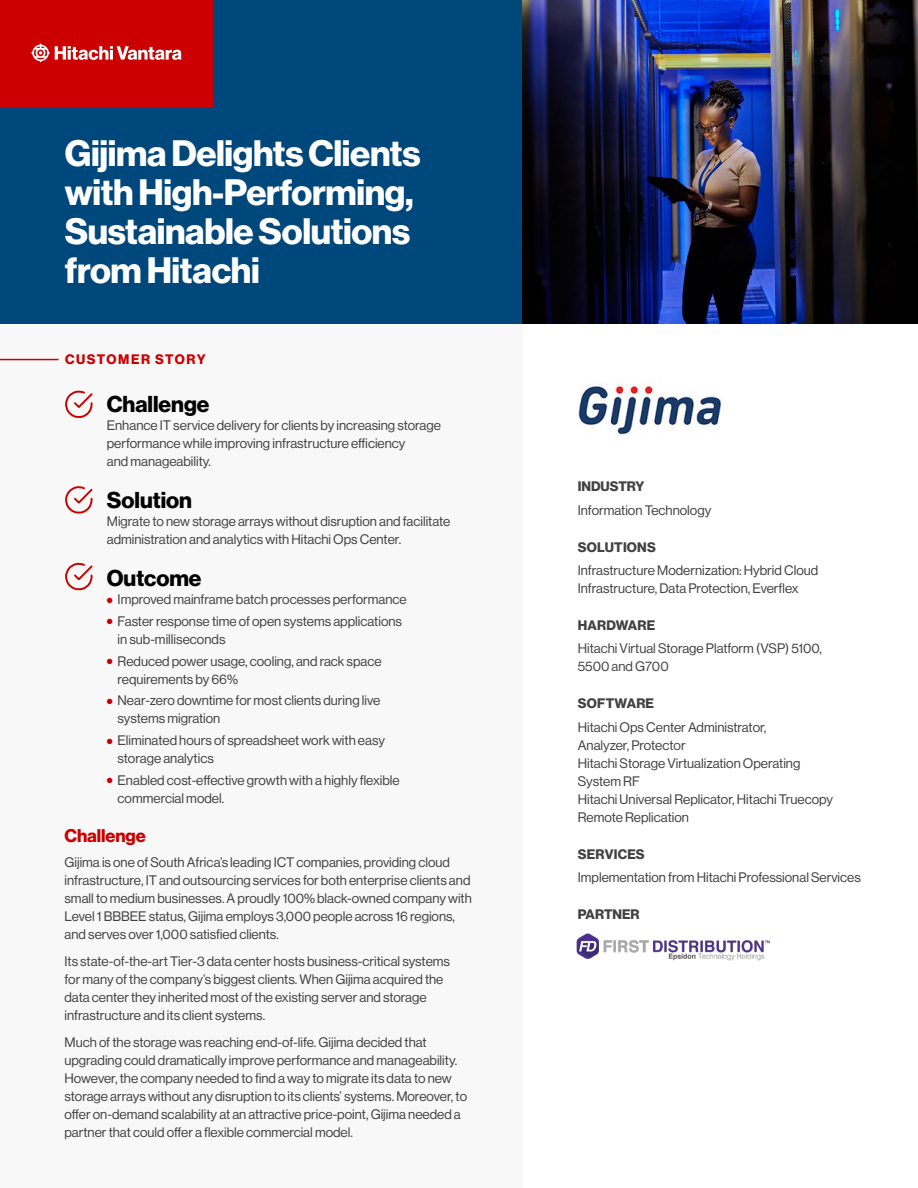
<style>
.page{position:relative;width:918px;height:1188px;background:#fff}
.page>*{position:absolute;margin:0;border:0;box-sizing:border-box;transform-origin:0 0}
.t1{font:36px/39px "N Haas Grotesk DS Pro 75 Bd";letter-spacing:-.01em;color:#fff}
.t2{font:22.5px "N Haas Grotesk DS Pro 75 Bd";color:#000}
.t3{font:18px "N Haas Grotesk DS Pro 75 Bd";letter-spacing:-.005em;color:#c00}
.t4{font:13.5px/18px "N Haas Grotesk DS Pro 55 Rg";color:#414141}
.t5{font:13.5px "N Haas Grotesk DS Pro 75 Bd";letter-spacing:.015em;color:#414141}
.t6{font:13.5px "N Haas Grotesk DS Pro 75 Bd";letter-spacing:.115em;color:#c00}
.s1{color:#c00}
</style>
<div class="page">
<div style="left:0;top:0;width:523px;height:324px;background:#00477b"></div>
<div style="left:0;top:324px;width:523px;height:864px;background:#f8f8f8"></div>
<img style="left:523px;top:0;width:395px;height:324px">
<hr style="left:0;top:359px;width:59px;height:1px;background:#c00">
<div style="left:0;top:0;width:212px;height:106px;background:#c00"></div>
<svg style="left:31px;top:43px;width:151px;height:20px"></svg>
<svg style="left:65px;top:486px;width:28px;height:28px"></svg>
<svg style="left:65px;top:563px;width:28px;height:28px"></svg>
<svg style="left:65px;top:390px;width:28px;height:28px"></svg>
<img style="left:578px;top:384px;width:143px;height:51px">
<img style="left:576px;top:933px;width:194px;height:28px">
<h1 class="t1" style="left:65px;top:134px;width:357px">Gijima Delights Clients with High-Performing,<br>Sustainable Solutions from Hitachi</h1>
<p class="t6" style="left:65px;top:351px;width:142px">CUSTOMER STORY</p>
<h2 class="t2" style="left:107px;top:391px;width:104px">Challenge</h2>
<p class="t4" style="left:107px;top:416px;width:336px">Enhance IT service delivery for clients by increasing storage performance while improving infrastructure efficiency<br>and manageability.</p>
<h2 class="t2" style="left:107px;top:487px;width:87px">Solution</h2>
<p class="t4" style="left:107px;top:512px;width:345px">Migrate to new storage arrays without disruption and facilitate administration and analytics with Hitachi Ops Center.</p>
<h2 class="t2" style="left:107px;top:565px;width:96px">Outcome</h2>
<p class="t4" style="left:107px;top:590px;width:301px"><span class="s1">●</span> Improved mainframe batch processes performance</p>
<p class="t4" style="left:118px;top:612px;width:286px;text-indent:-11px"><span class="s1">●</span> Faster response time of open systems applications in sub-milliseconds</p>
<p class="t4" style="left:118px;top:652px;width:266px;text-indent:-11px"><span class="s1">●</span> Reduced power usage, cooling, and rack space requirements by 66%</p>
<p class="t4" style="left:118px;top:692px;width:264px;text-indent:-11px"><span class="s1">●</span> Near-zero downtime for most clients during live systems migration</p>
<p class="t4" style="left:118px;top:732px;width:269px;text-indent:-11px"><span class="s1">●</span> Eliminated hours of spreadsheet work with easy storage analytics</p>
<p class="t4" style="left:118px;top:771px;width:284px;text-indent:-11px"><span class="s1">●</span> Enabled cost-effective growth with a highly flexible commercial model.</p>
<h3 class="t3" style="left:64px;top:825px;width:83px">Challenge</h3>
<p class="t4" style="left:64px;top:853px;width:409px">Gijima is one of South Africa’s leading ICT companies, providing cloud infrastructure, IT and outsourcing services for both enterprise clients and small to medium businesses. A proudly 100% black-owned company with Level 1 BBBEE status, Gijima employs 3,000 people across 16 regions, and serves over 1,000 satisfied clients.</p>
<p class="t4" style="left:64px;top:952px;width:387px">Its state-of-the-art Tier-3 data center hosts business-critical systems for many of the company’s biggest clients. When Gijima acquired the data center they inherited most of the existing server and storage infrastructure and its client systems.</p>
<p class="t4" style="left:64px;top:1034px;width:404px">Much of the storage was reaching end-of-life. Gijima decided that upgrading could dramatically improve performance and manageability.<br>However, the company needed to find a way to migrate its data to new storage arrays without any disruption to its clients’ systems. Moreover, to offer on-demand scalability at an attractive price-point, Gijima needed a partner that could offer a flexible commercial model.</p>
<p class="t5" style="left:578px;top:479px;width:68px">INDUSTRY</p>
<p class="t4" style="left:578px;top:501px;width:135px">Information Technology</p>
<p class="t5" style="left:578px;top:539px;width:79px">SOLUTIONS</p>
<p class="t4" style="left:578px;top:562px;width:242px">Infrastructure Modernization: Hybrid Cloud<br>Infrastructure, Data Protection, Everflex</p>
<p class="t5" style="left:578px;top:617px;width:79px">HARDWARE</p>
<p class="t4" style="left:578px;top:640px;width:246px">Hitachi Virtual Storage Platform (VSP) 5100,<br>5500 and G700</p>
<p class="t5" style="left:578px;top:696px;width:78px">SOFTWARE</p>
<p class="t4" style="left:578px;top:718px;width:257px">Hitachi Ops Center Administrator,<br>Analyzer, Protector<br>Hitachi Storage Virtualization Operating<br>System RF<br>Hitachi Universal Replicator, Hitachi Truecopy<br>Remote Replication</p>
<p class="t5" style="left:578px;top:846px;width:68px">SERVICES</p>
<p class="t4" style="left:578px;top:868px;width:285px">Implementation from Hitachi Professional Services</p>
<p class="t5" style="left:578px;top:906px;width:63px">PARTNER</p>
</div>
